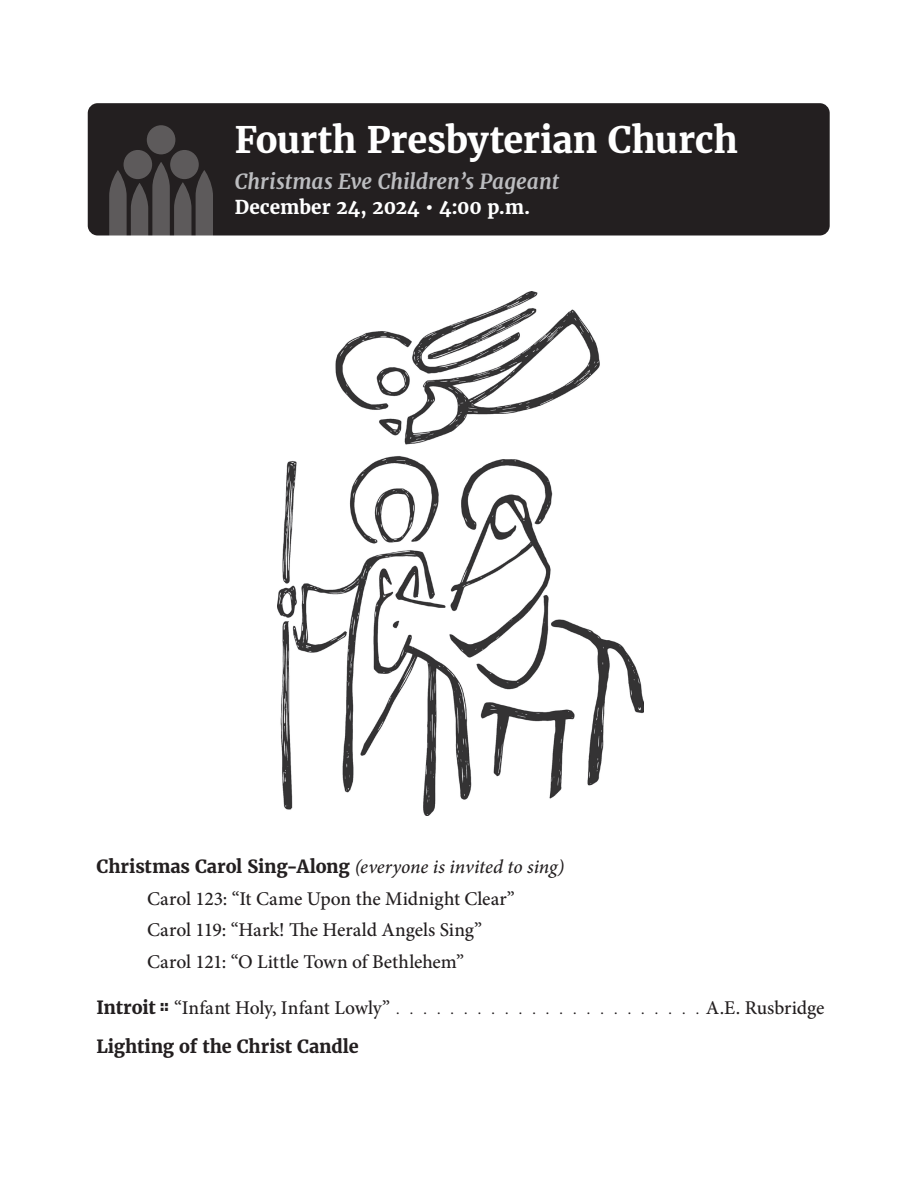
<style>
.page{position:relative;width:918px;height:1188px;background:#fff}
.page>*{position:absolute;margin:0;border:0;box-sizing:border-box;transform-origin:0 0}
.t1{font:700 36px "Merriweather";letter-spacing:-.005em;color:#fff}
.t2{font:italic 700 20.55px "Merriweather";color:#bcbdc0}
.t3{font:500 19.5px "Minion Pro";letter-spacing:-.01em;color:#231f20}
.t4{font:italic 500 19.5px "Minion Pro";letter-spacing:-.005em;color:#231f20}
.t5{font:700 18.9px "Merriweather";color:#fff}
.t6{font:700 18px "Merriweather";letter-spacing:-.01em;color:#231f20}
.s1{font-family:"Merriweather";font-weight:700;font-style:normal;font-size:18px}
.s2{font-family:"Merriweather";font-weight:700;font-size:18px}
.s3{font-family:"Impact LT Std";font-weight:400;font-size:22.5px}
</style>
<div class="page">
<div style="left:88px;top:103px;width:742px;height:133px;background:#231f20;border-radius:10px"></div>
<div style="left:124px;top:150px;width:28px;height:29px;background:#5d5a5b;border-radius:50%"></div>
<div style="left:170px;top:150px;width:29px;height:29px;background:#5d5a5b;border-radius:50%"></div>
<div style="left:147px;top:125px;width:28px;height:29px;background:#5d5a5b;border-radius:50%"></div>
<svg style="left:109px;top:162px;width:104px;height:74px"></svg>
<img style="left:278px;top:291px;width:365px;height:524px">
<p class="t1" style="left:235px;top:117px;width:504px">Fourth Presbyterian Church</p>
<p class="t2" style="left:235px;top:169px;width:326px">Christmas Eve Children’s Pageant</p>
<p class="t5" style="left:235px;top:196px;width:297px">December 24, 2024 • 4:00 p.m.</p>
<p class="t4" style="left:96px;top:854px;width:469px"><span class="s1">Christmas Carol Sing-Along</span> (everyone is invited to sing)</p>
<p class="t3" style="left:147px;top:885px;width:369px">Carol 123: “It Came Upon the Midnight Clear”</p>
<p class="t3" style="left:147px;top:917px;width:337px">Carol 119: “Hark! The Herald Angels Sing”</p>
<p class="t3" style="left:147px;top:948px;width:319px">Carol 121: “O Little Town of Bethlehem”</p>
<p class="t3" style="left:96px;top:994px;width:295px"><span class="s2">Introit</span> <span class="s3">::</span> “Infant Holy, Infant Lowly”</p>
<p class="t3" style="left:706px;top:994px;width:120px">A.E. Rusbridge</p>
<p class="t6" style="left:96px;top:1036px;width:264px">Lighting of the Christ Candle</p>
</div>
